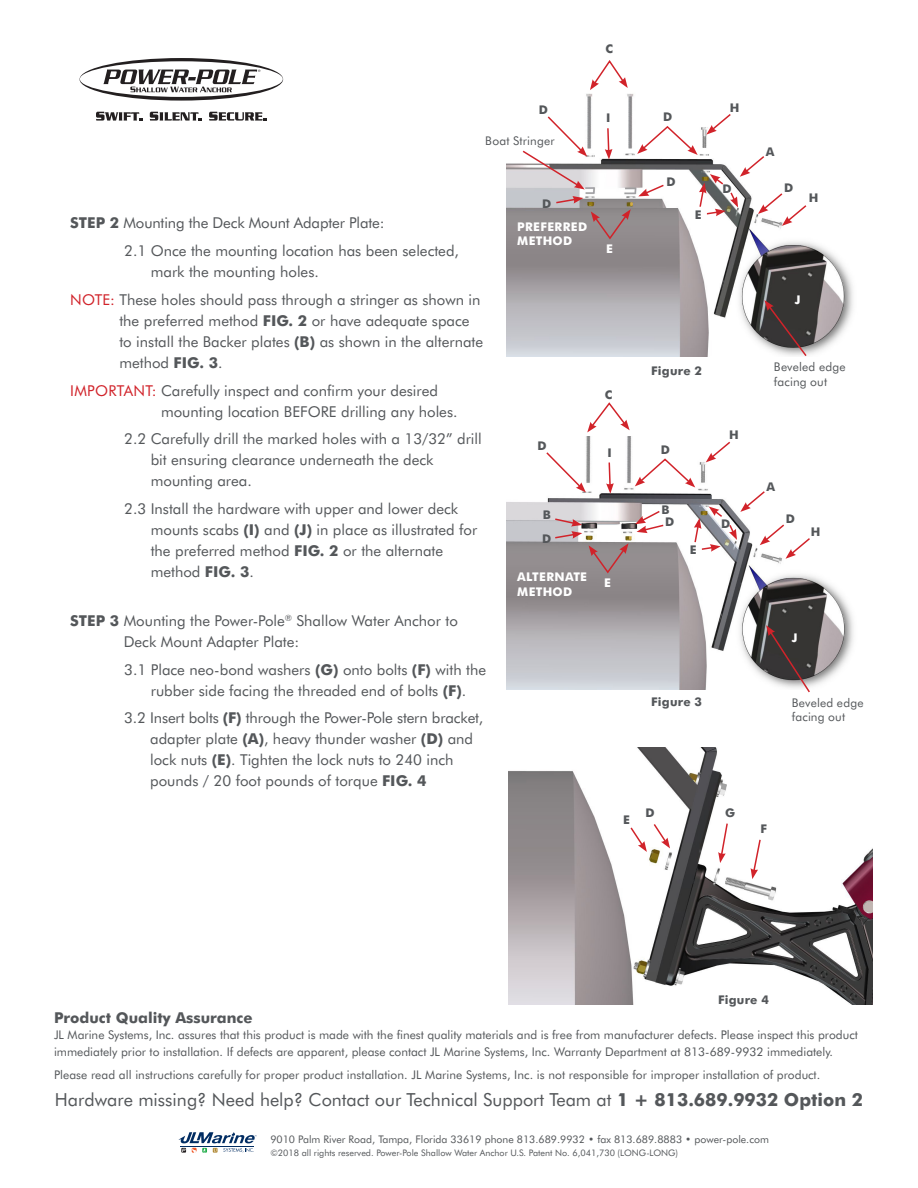
<style>
.page{position:relative;width:918px;height:1188px;background:#fff}
.page>*{position:absolute;margin:0;border:0;box-sizing:border-box;transform-origin:0 0}
.t1{font:18px "Futura BT";color:#54575a}
.t2{font:15px/21px "Futura BT";color:#54575a}
.t3{font:700 15px "Futura BT";color:#54575a}
.t4{font:12px/14.4px "Futura BT";color:#54575a}
.t5{font:700 12px "Futura BT";letter-spacing:.015em;color:#54575a}
.t6{font:700 12px "Futura BT";letter-spacing:.025em;color:#fff}
.t7{font:10.5px "Futura BT";color:#54575a}
.t8{font:9px "Futura BT";color:#54575a}
.s1{font-weight:700}
.s2{color:#d1232a}
</style>
<div class="page">
<img style="left:507px;top:437px;width:347px;height:253px">
<svg style="left:606px;top:461px;width:8px;height:33px"></svg>
<svg style="left:178px;top:1132px;width:79px;height:21px"></svg>
<svg style="left:96px;top:112px;width:47px;height:9px"></svg>
<svg style="left:150px;top:112px;width:52px;height:9px"></svg>
<svg style="left:209px;top:112px;width:58px;height:9px"></svg>
<svg style="left:80px;top:58px;width:203px;height:43px"></svg>
<img style="left:507px;top:93px;width:346px;height:264px">
<svg style="left:590px;top:60px;width:38px;height:30px"></svg>
<svg style="left:587px;top:402px;width:43px;height:30px"></svg>
<svg style="left:591px;top:209px;width:40px;height:32px"></svg>
<svg style="left:589px;top:543px;width:40px;height:32px"></svg>
<svg style="left:555px;top:196px;width:28px;height:8px"></svg>
<svg style="left:553px;top:517px;width:29px;height:22px"></svg>
<svg style="left:605px;top:127px;width:7px;height:33px"></svg>
<svg style="left:521px;top:115px;width:66px;height:74px"></svg>
<svg style="left:545px;top:451px;width:41px;height:41px"></svg>
<svg style="left:764px;top:300px;width:44px;height:57px;background:#5f5555"></svg>
<svg style="left:766px;top:625px;width:45px;height:68px;background:#625959"></svg>
<img style="left:509px;top:747px;width:364px;height:258px">
<svg style="left:751px;top:838px;width:11px;height:41px"></svg>
<svg style="left:718px;top:822px;width:11px;height:41px"></svg>
<svg style="left:629px;top:822px;width:41px;height:30px"></svg>
<svg style="left:637px;top:112px;width:171px;height:114px"></svg>
<svg style="left:635px;top:440px;width:177px;height:119px"></svg>
<div style="left:691px;top:207px;width:16px;height:15px;background:#fff;border-radius:50%"></div>
<div style="left:686px;top:542px;width:16px;height:15px;background:#fff;border-radius:50%"></div>
<p class="t5" style="left:606px;top:42px;width:9px">C</p>
<p class="t5" style="left:539px;top:103px;width:11px">D</p>
<p class="t4" style="left:485px;top:133px;width:71px">Boat Stringer</p>
<p class="t2" style="left:70px;top:212px;width:316px"><span class="s1">STEP 2</span> Mounting the Deck Mount Adapter Plate:</p>
<p class="t2" style="left:151px;top:240px;width:310px;text-indent:-27px">2.1 Once the mounting location has been selected, mark the mounting holes.</p>
<p class="t2" style="left:119px;top:289px;width:365px;text-indent:-49px"><span class="s2">NOTE:</span> These holes should pass through a stringer as shown in the preferred method <span class="s1">FIG. 2</span> or have adequate space to install the Backer plates <span class="s1">(B)</span> as shown in the alternate method <span class="s1">FIG. 3</span>.</p>
<p class="t2" style="left:161px;top:380px;width:298px;text-indent:-91px"><span class="s2">IMPORTANT:</span> Carefully inspect and confirm your desired mounting location BEFORE drilling any holes.</p>
<p class="t2" style="left:151px;top:428px;width:333px;text-indent:-27px">2.2 Carefully drill the marked holes with a 13/32” drill bit ensuring clearance underneath the deck mounting area.</p>
<p class="t2" style="left:151px;top:498px;width:328px;text-indent:-27px">2.3 Install the hardware with upper and lower deck mounts scabs <span class="s1">(I)</span> and <span class="s1">(J)</span> in place as illustrated for the preferred method <span class="s1">FIG. 2</span> or the alternate method <span class="s1">FIG. 3</span>.</p>
<p class="t2" style="left:124px;top:610px;width:336px;text-indent:-54px"><span class="s1">STEP 3</span> Mounting the Power-Pole<sup>®</sup> Shallow Water Anchor to<br>Deck Mount Adapter Plate:</p>
<p class="t2" style="left:124px;top:659px;width:363px;text-align:center">3.1 Place neo-bond washers <span class="s1">(G)</span> onto bolts <span class="s1">(F)</span> with the rubber side facing the threaded end of bolts <span class="s1">(F)</span>.</p>
<p class="t2" style="left:150px;top:707px;width:335px;text-indent:-26px">3.2 Insert bolts <span class="s1">(F)</span> through the Power-Pole stern bracket, adapter plate <span class="s1">(A)</span>, heavy thunder washer <span class="s1">(D)</span> and lock nuts <span class="s1">(E)</span>. Tighten the lock nuts to 240 inch pounds / 20 foot pounds of torque <span class="s1">FIG. 4</span></p>
<p class="t5" style="left:542px;top:196px;width:11px">D</p>
<p class="t6" style="left:517px;top:219px;width:71px">PREFERRED</p>
<p class="t6" style="left:517px;top:234px;width:57px">METHOD</p>
<p class="t5" style="left:538px;top:439px;width:11px">D</p>
<p class="t5" style="left:543px;top:508px;width:10px">B</p>
<p class="t5" style="left:542px;top:532px;width:11px">D</p>
<p class="t6" style="left:517px;top:570px;width:71px">ALTERNATE</p>
<p class="t6" style="left:517px;top:584px;width:57px">METHOD</p>
<p class="t5" style="left:606px;top:111px;width:6px">I</p>
<p class="t6" style="left:606px;top:242px;width:8px">E</p>
<p class="t5" style="left:663px;top:110px;width:11px">D</p>
<p class="t5" style="left:666px;top:174px;width:11px">D</p>
<p class="t5" style="left:695px;top:207px;width:8px">E</p>
<p class="t5" style="left:605px;top:387px;width:9px">C</p>
<p class="t5" style="left:608px;top:445px;width:6px">I</p>
<p class="t6" style="left:604px;top:576px;width:8px">E</p>
<p class="t5" style="left:651px;top:364px;width:52px">Figure 2</p>
<p class="t5" style="left:661px;top:442px;width:11px">D</p>
<p class="t5" style="left:661px;top:502px;width:10px">B</p>
<p class="t5" style="left:665px;top:514px;width:11px">D</p>
<p class="t5" style="left:690px;top:543px;width:8px">E</p>
<p class="t5" style="left:651px;top:695px;width:52px">Figure 3</p>
<p class="t5" style="left:623px;top:812px;width:8px">E</p>
<p class="t5" style="left:646px;top:806px;width:11px">D</p>
<p class="t5" style="left:730px;top:100px;width:11px">H</p>
<p class="t5" style="left:723px;top:181px;width:11px">D</p>
<p class="t5" style="left:729px;top:428px;width:11px">H</p>
<p class="t5" style="left:721px;top:516px;width:11px">D</p>
<p class="t5" style="left:725px;top:806px;width:12px">G</p>
<p class="t5" style="left:766px;top:144px;width:10px">A</p>
<p class="t5" style="left:784px;top:181px;width:11px">D</p>
<p class="t5" style="left:809px;top:190px;width:11px">H</p>
<p class="t6" style="left:795px;top:292px;width:7px">J</p>
<p class="t4" style="left:774px;top:360px;width:73px">Beveled edge facing out</p>
<p class="t5" style="left:767px;top:480px;width:10px">A</p>
<p class="t5" style="left:786px;top:512px;width:11px">D</p>
<p class="t5" style="left:811px;top:524px;width:11px">H</p>
<p class="t6" style="left:792px;top:630px;width:7px">J</p>
<p class="t4" style="left:792px;top:695px;width:73px">Beveled edge facing out</p>
<p class="t5" style="left:761px;top:821px;width:8px">F</p>
<p class="t5" style="left:718px;top:993px;width:52px">Figure 4</p>
<p class="t3" style="left:54px;top:1008px;width:200px">Product Quality Assurance</p>
<p class="t4" style="left:54px;top:1027px;width:805px;line-height:16.5px">JL Marine Systems, Inc. assures that this product is made with the finest quality materials and is free from manufacturer defects. Please inspect this product immediately prior to installation. If defects are apparent, please contact JL Marine Systems, Inc. Warranty Department at 813-689-9932 immediately.</p>
<p class="t4" style="left:54px;top:1068px;width:768px">Please read all instructions carefully for proper product installation. JL Marine Systems, Inc. is not responsible for improper installation of product.</p>
<p class="t1" style="left:55px;top:1089px;width:810px">Hardware missing? Need help? Contact our Technical Support Team at <span class="s1">1 + 813.689.9932 Option 2</span></p>
<p class="t7" style="left:270px;top:1133px;width:500px">9010 Palm River Road, Tampa, Florida 33619 phone 813.689.9932 • fax 813.689.8883 • power-pole.com</p>
<p class="t8" style="left:270px;top:1148px;width:409px">©2018 all rights reserved. Power-Pole Shallow Water Anchor U.S. Patent No. 6,041,730 (LONG-LONG)</p>
</div>
